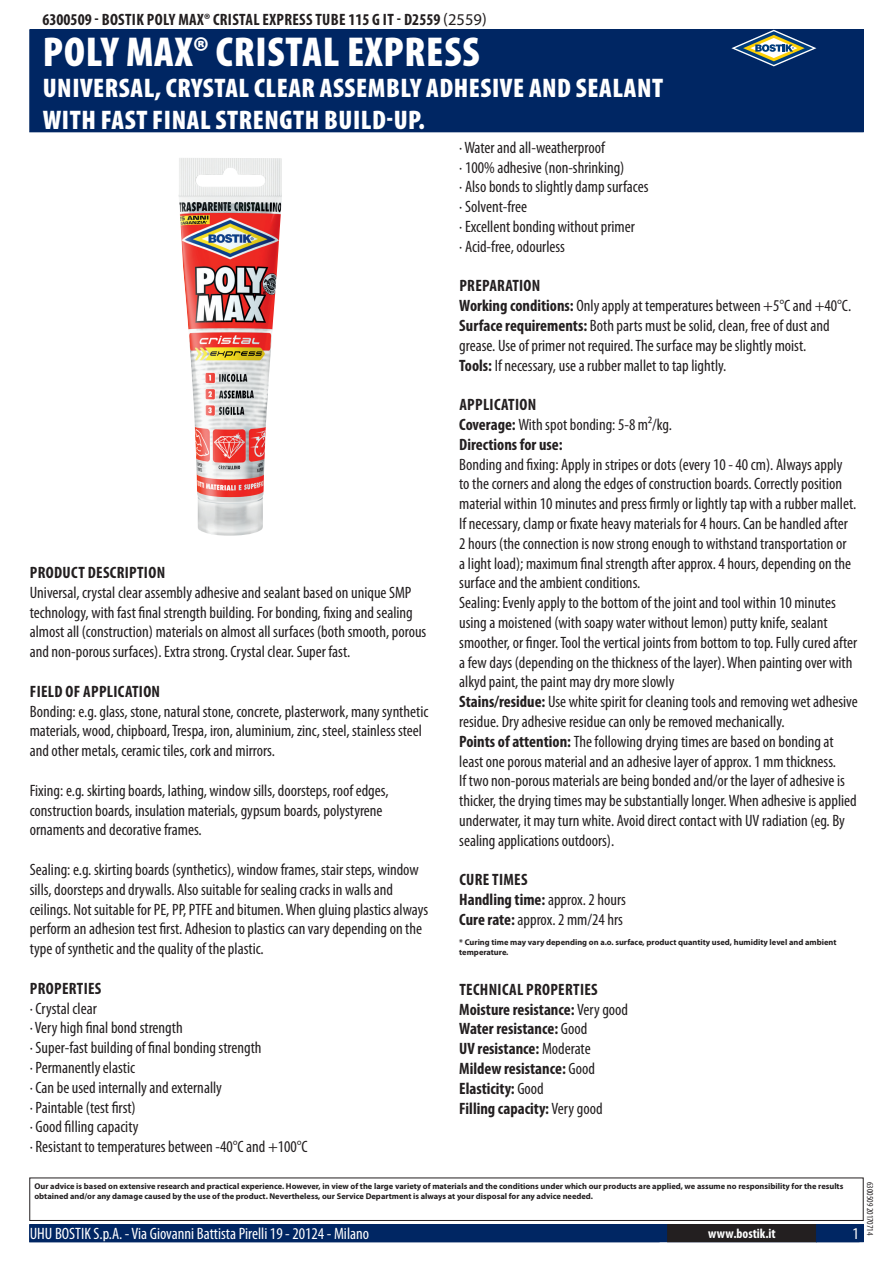
<style>
.page{position:relative;width:893px;height:1263px;background:#fff}
.page>*{position:absolute;margin:0;border:0;box-sizing:border-box;transform-origin:0 0}
.PageHeader{font:900 condensed 42px "Myriad Pro";letter-spacing:.02em;color:#fff}
.PageSubheader{font:900 condensed 27px/32.4px "Myriad Pro";letter-spacing:.02em;color:#fff}
.Regular{font:condensed 16.5px/19.8px "Myriad Pro";color:#231f20}
.Regular-2{font:700 condensed 16.5px "Myriad Pro";color:#231f20}
.TOCItem{font:700 condensed 16.5px "Myriad Pro";letter-spacing:.02em;color:#231f20}
.ContactData{font:condensed 16.5px "Myriad Pro";color:#fff}
.URL{font:700 condensed 13.5px "Myriad Pro";color:#fff}
.Revisie{font:condensed 9px "Myriad Pro";color:#231f20}
.Disclaimer{font:700 8.4px/10.1px "Myriad Pro";color:#231f20}
.s1{font-weight:400;font-stretch:normal}
.s2{font-weight:700}
.s3{font-weight:400}
</style>
<div class="page">
<div style="left:30px;top:30px;width:833px;height:102px;background:#002663"></div>
<svg style="left:731px;top:30px;width:85px;height:36px"></svg>
<div style="left:29px;top:1177px;width:835px;height:44px;border:1px solid #231f20"></div>
<div style="left:30px;top:1225px;width:833px;height:17px;background:#002663"></div>
<div style="left:29px;top:1224px;width:835px;height:18px;border:1px solid #002663"></div>
<div style="left:668px;top:1225px;width:148px;height:17px;background:#231f20"></div>
<div style="left:667px;top:1224px;width:150px;height:18px;border:1px solid #231f20"></div>
<img style="left:179px;top:158px;width:103px;height:378px">
<p class="TOCItem" style="left:43px;top:9px;width:446px">6300509 - Bostik Poly Max® Cristal Express Tube 115 g IT - D2559 <span class="s1">(2559)</span></p>
<p class="PageHeader" style="left:43px;top:25px;width:438px">POLY MAX® CRISTAL EXPRESS</p>
<p class="PageSubheader" style="left:43px;top:71px;width:622px">UNIVERSAL, CRYSTAL CLEAR ASSEMBLY ADHESIVE AND SEALANT<br>WITH FAST FINAL STRENGTH BUILD-UP.</p>
<p class="TOCItem" style="left:30px;top:562px;width:137px">Product description</p>
<p class="Regular" style="left:30px;top:582px;width:398px">Universal, crystal clear assembly adhesive and sealant based on unique SMP technology, with fast final strength building. For bonding, fixing and sealing almost all (construction) materials on almost all surfaces (both smooth, porous and non-porous surfaces). Extra strong. Crystal clear. Super fast.</p>
<p class="TOCItem" style="left:30px;top:681px;width:132px">Field of application</p>
<p class="Regular" style="left:30px;top:701px;width:400px">Bonding: e.g. glass, stone, natural stone, concrete, plasterwork, many synthetic materials, wood, chipboard, Trespa, iron, aluminium, zinc, steel, stainless steel and other metals, ceramic tiles, cork and mirrors.</p>
<p class="Regular" style="left:30px;top:780px;width:360px">Fixing: e.g. skirting boards, lathing, window sills, doorsteps, roof edges, construction boards, insulation materials, gypsum boards, polystyrene ornaments and decorative frames.</p>
<p class="Regular" style="left:30px;top:859px;width:400px">Sealing: e.g. skirting boards (synthetics), window frames, stair steps, window sills, doorsteps and drywalls. Also suitable for sealing cracks in walls and ceilings. Not suitable for PE, PP, PTFE and bitumen. When gluing plastics always perform an adhesion test first. Adhesion to plastics can vary depending on the type of synthetic and the quality of the plastic.</p>
<p class="TOCItem" style="left:30px;top:978px;width:73px">Properties</p>
<p class="Regular" style="left:30px;top:998px;width:279px">· Crystal clear<br>· Very high final bond strength<br>· Super-fast building of final bonding strength<br>· Permanently elastic<br>· Can be used internally and externally<br>· Paintable (test first)<br>· Good filling capacity<br>· Resistant to temperatures between -40°C and +1 00°C</p>
<p class="Regular" style="left:459px;top:137px;width:191px">· Water and all-weatherproof<br>· 1 00% adhesive (non-shrinking)<br>· Also bonds to slightly damp surfaces · Solvent-free<br>· Excellent bonding without primer<br>· Acid-free, odourless</p>
<p class="TOCItem" style="left:459px;top:275px;width:83px">Preparation</p>
<p class="Regular" style="left:459px;top:296px;width:393px"><span class="s2">Working conditions:</span> Only apply at temperatures between +5°C and +40°C.</p>
<p class="Regular" style="left:459px;top:315px;width:372px"><span class="s2">Surface requirements:</span> Both parts must be solid, clean, free of dust and grease. Use of primer not required. The surface may be slightly moist.</p>
<p class="Regular" style="left:459px;top:355px;width:269px"><span class="s2">Tools:</span> If necessary, use a rubber mallet to tap lightly.</p>
<p class="TOCItem" style="left:459px;top:394px;width:78px">Application</p>
<p class="Regular" style="left:459px;top:414px;width:214px"><span class="s2">Coverage:</span> With spot bonding: 5-8 m²/kg.</p>
<p class="Regular-2" style="left:459px;top:434px;width:105px">Directions for use:</p>
<p class="Regular" style="left:459px;top:454px;width:399px">Bonding and fixing: Apply in stripes or dots (every 1 0 - 40 cm). Always apply<br>to the corners and along the edges of construction boards. Correctly position material within 1 0 minutes and press firmly or lightly tap with a rubber mallet.<br>If necessary, clamp or fixate heavy materials for 4 hours. Can be handled after 2 hours (the connection is now strong enough to withstand transportation or<br>a light load); maximum final strength after approx. 4 hours, depending on the surface and the ambient conditions.<br>Sealing: Evenly apply to the bottom of the joint and tool within 1 0 minutes using a moistened (with soapy water without lemon) putty knife, sealant smoother, or finger. Tool the vertical joints from bottom to top. Fully cured after a few days (depending on the thickness of the layer). When painting over with alkyd paint, the paint may dry more slowly</p>
<p class="Regular" style="left:459px;top:692px;width:400px"><span class="s2">Stains/residue:</span> Use white spirit for cleaning tools and removing wet adhesive residue. Dry adhesive residue can only be removed mechanically.</p>
<p class="Regular" style="left:459px;top:731px;width:399px"><span class="s2">Points of attention:</span> The following drying times are based on bonding at least one porous material and an adhesive layer of approx. 1 mm thickness.<br>If two non-porous materials are being bonded and/or the layer of adhesive is thicker, the drying times may be substantially longer. When adhesive is applied underwater, it may turn white. Avoid direct contact with UV radiation (eg. By sealing applications outdoors).</p>
<p class="TOCItem" style="left:459px;top:869px;width:70px">Cure times</p>
<p class="Regular-2" style="left:459px;top:889px;width:168px">Handling time: <span class="s3">approx. 2 hours</span></p>
<p class="Regular" style="left:459px;top:909px;width:165px"><span class="s2">Cure rate:</span> approx. 2 mm/24 hrs</p>
<p class="Disclaimer" style="left:459px;top:937px;width:379px">* Curing time may vary depending on a.o. surface, product quantity used, humidity level and ambient temperature.</p>
<p class="TOCItem" style="left:459px;top:979px;width:8px">Tech</p>
<p class="TOCItem" style="left:489px;top:979px;width:111px">nical properties</p>
<p class="Regular-2" style="left:459px;top:999px;width:170px">Moisture resistance: <span class="s3">Very good</span></p>
<p class="Regular-2" style="left:459px;top:1019px;width:130px">Water resistance: <span class="s3">Good</span></p>
<p class="Regular-2" style="left:459px;top:1038px;width:133px">UV resistance: <span class="s3">Moderate</span></p>
<p class="Regular-2" style="left:459px;top:1058px;width:137px">Mildew resistance: <span class="s3">Good</span></p>
<p class="Regular-2" style="left:459px;top:1078px;width:86px">Elasticity: <span class="s3">Good</span></p>
<p class="Regular-2" style="left:459px;top:1098px;width:145px">Filling capacity: <span class="s3">Very good</span></p>
<p class="Disclaimer" style="left:34px;top:1181px;width:810px">Our advice is based on extensive research and practical experience. However, in view of the large variety of materials and the conditions under which our products are applied, we assume no responsibility for the results obtained and/or any damage caused by the use of the product. Nevertheless, our Service Department is always at your disposal for any advice needed.</p>
<p class="ContactData" style="left:30px;top:1224px;width:341px">UHU BOSTIK S.p.A. - Via Giovanni Battista Pirelli 1 9 - 201 24 - Milano</p>
<p class="URL" style="left:708px;top:1225px;width:69px">www.bostik.it</p>
<p class="Revisie" style="left:875px;top:1182px;width:55px;rotate:90deg">6300509 201 7071 4</p>
</div>
